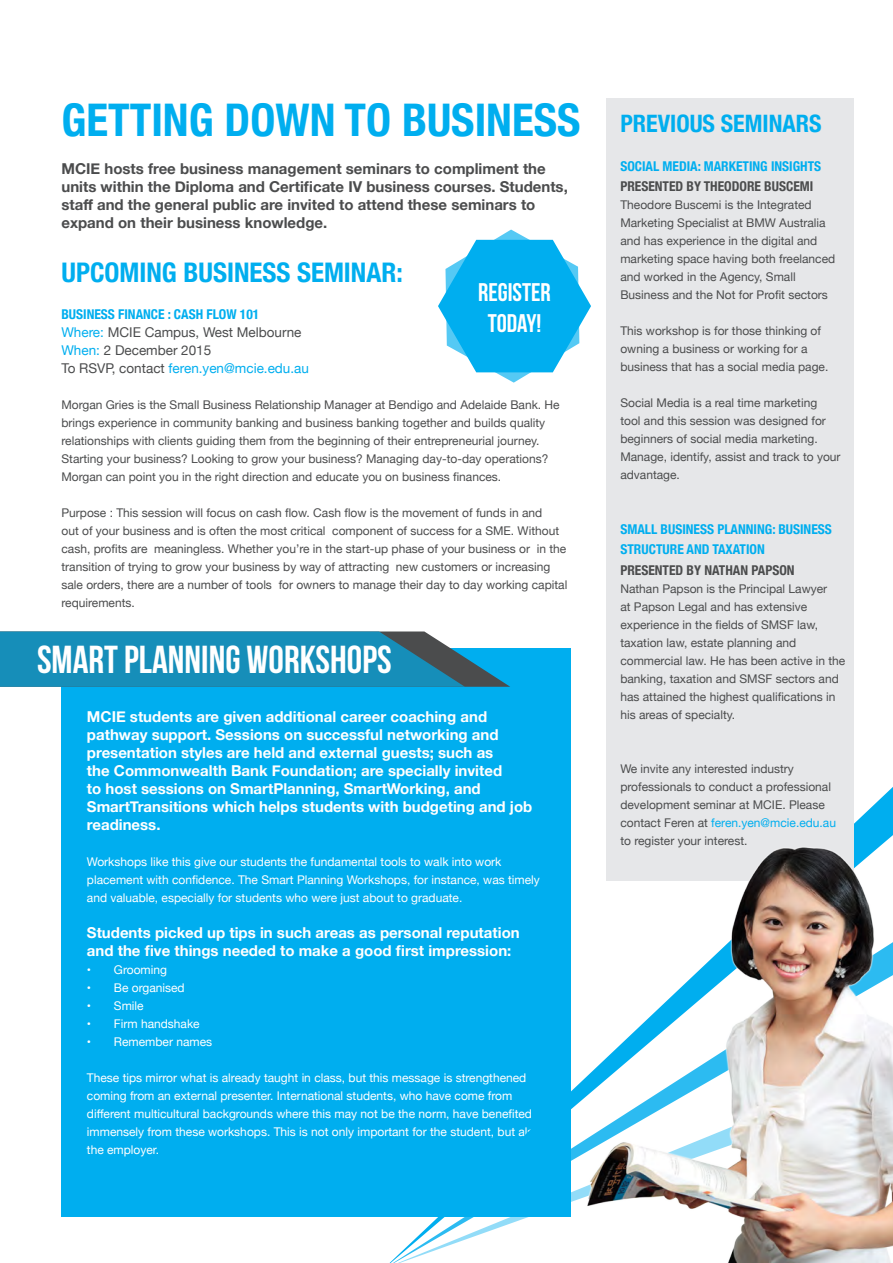
<style>
.page{position:relative;width:893px;height:1263px;background:#fff}
.page>*{position:absolute;margin:0;border:0;box-sizing:border-box;transform-origin:0 0}
.t1{font:700 condensed 45px "Helvetica Neue";color:#00aeef}
.t2{font:39px "Bebas Neue";color:#fff}
.t3{font:700 condensed 27px "Helvetica Neue";color:#00aeef}
.t4{font:25.5px "Bebas Neue";color:#fff}
.t5{font:700 condensed 24px "Helvetica Neue";color:#00aeef}
.t6{font:700 15px/18px "Helvetica Neue";color:#fff}
.t7{font:700 15px/18px "Helvetica Neue";color:#4b4c4d}
.t8{font:700 condensed 13.5px/19.5px "Helvetica Neue";color:#00aeef}
.t9{font:700 condensed 13.5px "Helvetica Neue";color:#4b4c4d}
.t10{font:13.5px "Helvetica Neue";color:#4b4c4d}
.t11{font:13.5px "Helvetica Neue";color:#00aeef}
.t12{font:12px/18px "Helvetica Neue";color:#4b4c4d}
.t13{font:12px/18px "Helvetica Neue";color:#fff}
.s1{color:#00aeef}
.s2{color:#4b4c4d}
</style>
<div class="page">
<div style="left:61px;top:648px;width:510px;height:569px;background:#00aeef"></div>
<svg style="left:0;top:631px;width:510px;height:56px;background:#258eb4"></svg>
<svg style="left:438px;top:230px;width:153px;height:153px"></svg>
<svg style="left:853px;top:787px;width:40px;height:45px;fill:#00aeef"></svg>
<div style="left:606px;top:98px;width:247px;height:783px;background:#e6e7e9"></div>
<img style="left:389px;top:832px;width:504px;height:431px">
<p class="t1" style="left:61px;top:83px;width:520px">GETTING DOWN TO BUSINESS</p>
<p class="t7" style="left:61px;top:160px;width:508px">MCIE hosts free business management seminars to compliment the units within the Diploma and Certificate IV business courses. Students, staff and the general public are invited to attend these seminars to expand on their business knowledge.</p>
<p class="t3" style="left:61px;top:250px;width:343px">UPCOMING BUSINESS SEMINAR:</p>
<p class="t8" style="left:61px;top:304px;width:199px">BUSINESS FINANCE : CASH FLOW 101</p>
<p class="t10" style="left:61px;top:323px;width:242px"><span class="s1">Where:</span> MCIE Campus, West Melbourne</p>
<p class="t10" style="left:61px;top:341px;width:151px"><span class="s1">When:</span> 2 December 2015</p>
<p class="t11" style="left:61px;top:359px;width:249px"><span class="s2">To RSVP, contact</span> feren.yen@mcie.edu.au</p>
<p class="t12" style="left:61px;top:397px;width:500px">Morgan Gries is the Small Business Relationship Manager at Bendigo and Adelaide Bank. He brings experience in community banking and business banking together and builds quality relationships with clients guiding them from the beginning of their entrepreneurial journey.<br>Starting your business? Looking to grow your business? Managing day-to-day operations?<br>Morgan can point you in the right direction and educate you on business finances.</p>
<p class="t12" style="left:61px;top:505px;width:507px">Purpose : This session will focus on cash flow. Cash flow is the movement of funds in and<br>out of your business and is often the most critical component of success for a SME. Without cash, profits are meaningless. Whether you’re in the start-up phase of your business or in the transition of trying to grow your business by way of attracting new customers or increasing sale orders, there are a number of tools for owners to manage their day to day working capital requirements.</p>
<p class="t2" style="left:37px;top:638px;width:356px">SMART PLANNING WORKSHOPS</p>
<p class="t6" style="left:87px;top:708px;width:447px">MCIE students are given additional career coaching and pathway support. Sessions on successful networking and presentation styles are held and external guests; such as<br>the Commonwealth Bank Foundation; are specially invited<br>to host sessions on SmartPlanning, SmartWorking, and SmartTransitions which helps students with budgeting and job readiness.</p>
<p class="t13" style="left:87px;top:854px;width:454px">Workshops like this give our students the fundamental tools to walk into work placement with confidence. The Smart Planning Workshops, for instance, was timely and valuable, especially for students who were just about to graduate.</p>
<p class="t6" style="left:87px;top:924px;width:434px">Students picked up tips in such areas as personal reputation and the five things needed to make a good first impression:</p>
<p class="t13" style="left:87px;top:962px;width:82px">• Grooming</p>
<p class="t13" style="left:87px;top:980px;width:99px">• Be organised</p>
<p class="t13" style="left:87px;top:998px;width:58px">• Smile</p>
<p class="t13" style="left:87px;top:1016px;width:114px">• Firm handshake</p>
<p class="t13" style="left:87px;top:1034px;width:127px">• Remember names</p>
<p class="t13" style="left:87px;top:1070px;width:455px">These tips mirror what is already taught in class, but this message is strengthened coming from an external presenter. International students, who have come from different multicultural backgrounds where this may not be the norm, have benefited immensely from these workshops. This is not only important for the student, but also the employer.</p>
<p class="t4" style="left:478px;top:278px;width:74px">REGISTER</p>
<p class="t4" style="left:488px;top:309px;width:55px">TODAY!</p>
<p class="t5" style="left:620px;top:104px;width:203px">PREVIOUS SEMINARS</p>
<p class="t8" style="left:620px;top:156px;width:202px">SOCIAL MEDIA: MARKETING INSIGHTS</p>
<p class="t9" style="left:620px;top:175px;width:194px">PRESENTED BY THEODORE BUSCEMI</p>
<p class="t12" style="left:620px;top:196px;width:216px">Theodore Buscemi is the Integrated Marketing Specialist at BMW Australia and has experience in the digital and marketing space having both freelanced and worked in the Agency, Small Business and the Not for Profit sectors</p>
<p class="t12" style="left:620px;top:322px;width:210px">This workshop is for those thinking of owning a business or working for a business that has a social media page.</p>
<p class="t12" style="left:620px;top:394px;width:222px">Social Media is a real time marketing<br>tool and this session was designed for beginners of social media marketing.<br>Manage, identify, assist and track to your advantage.</p>
<p class="t8" style="left:620px;top:519px;width:213px">SMALL BUSINESS PLANNING: BUSINESS<br>STRUCTURE AND TAXATION</p>
<p class="t9" style="left:620px;top:559px;width:176px">PRESENTED BY NATHAN PAPSON</p>
<p class="t12" style="left:620px;top:581px;width:226px">Nathan Papson is the Principal Lawyer<br>at Papson Legal and has extensive experience in the fields of SMSF law, taxation law, estate planning and commercial law. He has been active in the banking, taxation and SMSF sectors and has attained the highest qualifications in his areas of specialty.</p>
<p class="t12" style="left:620px;top:761px;width:217px">We invite any interested industry professionals to conduct a professional development seminar at MCIE. Please contact Feren at <span class="s1">feren.yen@mcie.edu.au </span>to register your interest.</p>
</div>
